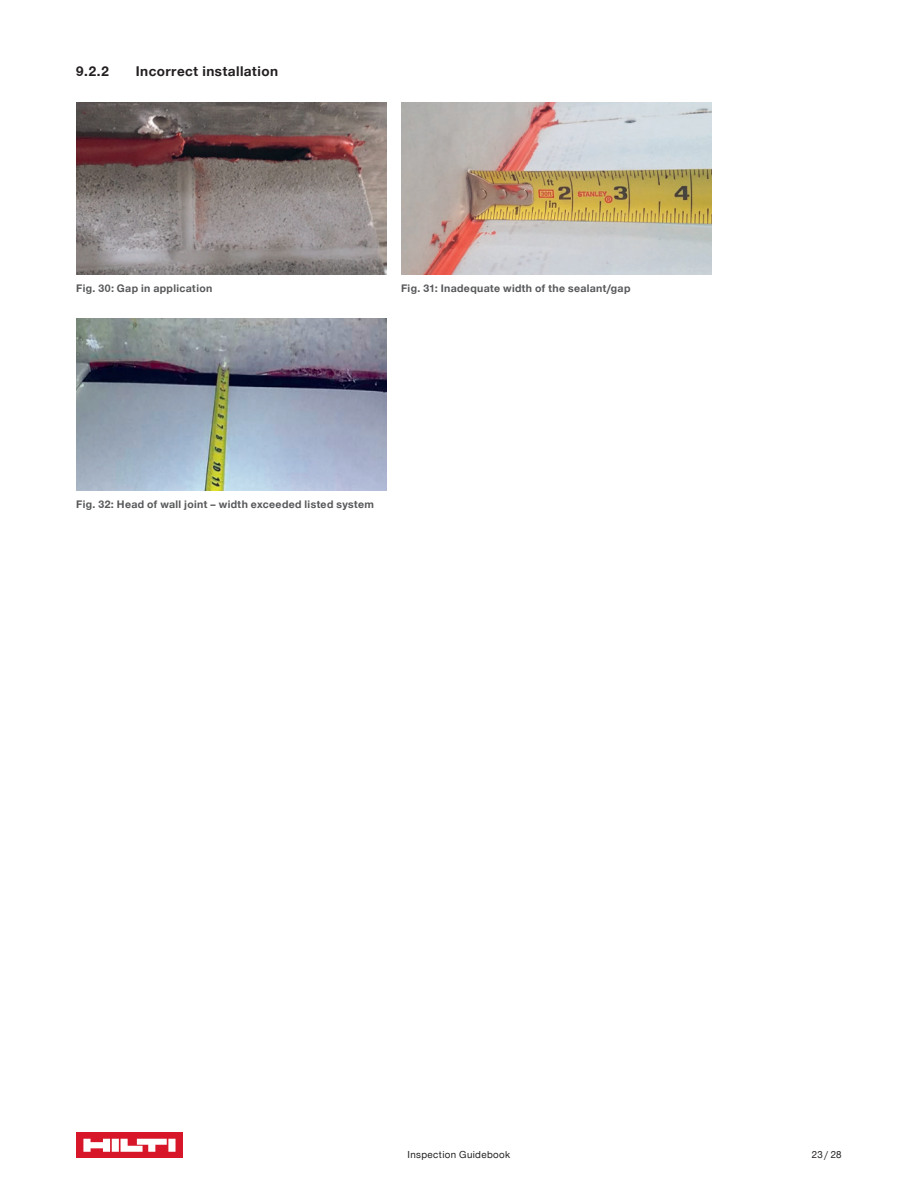
<style>
.page{position:relative;width:918px;height:1188px;background:#fff}
.page>*{position:absolute;margin:0;border:0;box-sizing:border-box;transform-origin:0 0}
.t1{font:700 13.5px "Hilti";letter-spacing:.035em;color:#231f20}
.Caption_-_7__bold{font:700 10.5px "Hilti";letter-spacing:.03em;color:#57585a}
.t2{font:9.75px "Hilti";letter-spacing:.035em;color:#231f20}
</style>
<div class="page">
<div style="left:76px;top:1133px;width:107px;height:25px;background:#d71729"></div>
<svg style="left:83px;top:1139px;width:93px;height:13px"></svg>
<img style="left:76px;top:103px;width:311px;height:171px">
<img style="left:401px;top:103px;width:311px;height:171px">
<img style="left:76px;top:319px;width:311px;height:171px">
<p class="t1" style="left:76px;top:64px;width:34px">9.2.2</p>
<p class="t1" style="left:136px;top:64px;width:144px">Incorrect installation</p>
<p class="Caption_-_7__bold" style="left:76px;top:283px;width:138px">Fig. 30: Gap in application</p>
<p class="Caption_-_7__bold" style="left:401px;top:283px;width:231px">Fig. 31: Inadequate width of the sealant/gap</p>
<p class="Caption_-_7__bold" style="left:76px;top:499px;width:299px">Fig. 32: Head of wall joint – width exceeded listed system</p>
<p class="t2" style="left:408px;top:1149px;width:104px">Inspection Guidebook</p>
<p class="t2" style="left:812px;top:1149px;width:31px">23 / 28</p>
</div>
